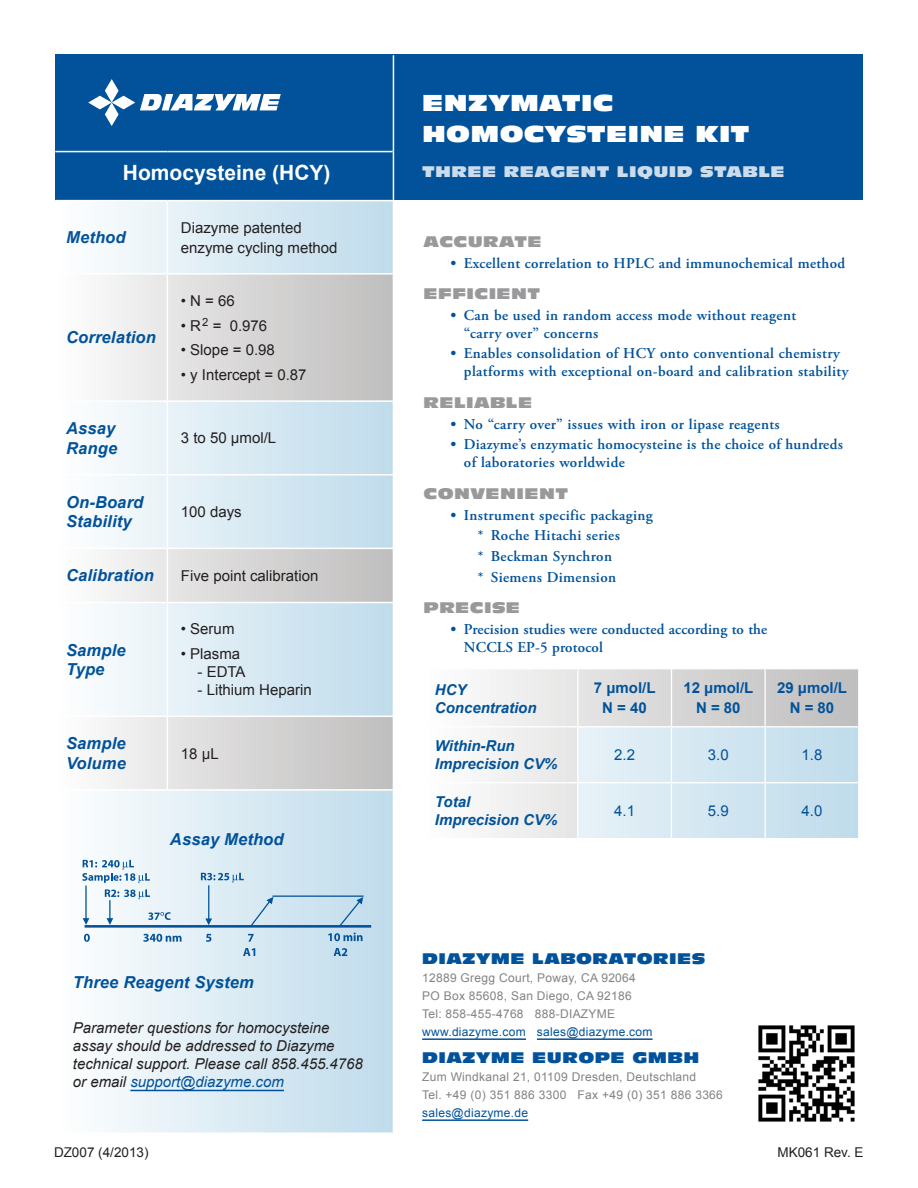
<style>
.page{position:relative;width:918px;height:1188px;background:#fff}
.page>*{position:absolute;margin:0;border:0;box-sizing:border-box;transform-origin:0 0}
.t1{font:22.5px/31.5px "Antique Olive Nord";letter-spacing:.01em;color:#fff}
.t2{font:700 21px "Arial";color:#fff}
.t3{font:italic 700 16.5px/19.5px "Arial";letter-spacing:.01em;color:#01529a}
.t4{font:600 15px/18px "Adobe Garamond Pro";letter-spacing:.025em;color:#01529a}
.t5{font:15px/20.1px "Arial";color:#231f20}
.t6{font:italic 15px/18px "Arial";color:#231f20}
.t7{font:italic 700 15px/18px "Arial";color:#01529a}
.t8{font:15px "Antique Olive Nord";letter-spacing:.025em;color:#99989b}
.t9{font:15px "Antique Olive Nord";letter-spacing:.025em;color:#01529a}
.t10{font:700 15px/19.5px "Arial";color:#01529a;text-align:center}
.t11{font:15px "Antique Olive Nord";letter-spacing:.025em;color:#ccdcec}
.t12{font:15px "Arial";color:#01529a}
.t13{font:13.5px "Arial";color:#231f20}
.t14{font:12px/18px "Arial";letter-spacing:.025em;color:#808285}
.t15{font:12px "Arial";letter-spacing:.025em;color:#01529a}
.s1{color:#01529a}
</style>
<div class="page">
<div style="left:55px;top:54px;width:808px;height:146px;background:#01529a"></div>
<svg style="left:480px;top:669px;width:378px;height:169px"></svg>
<svg style="left:578px;top:727px;width:280px;height:111px;background:#d3e6f1"></svg>
<hr style="left:577px;top:669px;width:1px;height:57px;background:#fff">
<hr style="left:671px;top:669px;width:1px;height:57px;background:#fff">
<hr style="left:764px;top:669px;width:2px;height:57px;background:#fff">
<hr style="left:423px;top:726px;width:155px;height:1px;background:#fff">
<hr style="left:578px;top:726px;width:93px;height:1px;background:#fff">
<hr style="left:577px;top:727px;width:1px;height:55px;background:#fff">
<hr style="left:671px;top:726px;width:94px;height:1px;background:#fff">
<hr style="left:671px;top:727px;width:1px;height:55px;background:#fff">
<hr style="left:765px;top:726px;width:94px;height:1px;background:#fff">
<hr style="left:764px;top:727px;width:2px;height:55px;background:#fff">
<hr style="left:423px;top:782px;width:155px;height:1px;background:#fff">
<hr style="left:578px;top:782px;width:93px;height:1px;background:#fff">
<hr style="left:577px;top:783px;width:1px;height:55px;background:#fff">
<hr style="left:671px;top:782px;width:94px;height:1px;background:#fff">
<hr style="left:671px;top:783px;width:1px;height:55px;background:#fff">
<hr style="left:765px;top:782px;width:94px;height:1px;background:#fff">
<hr style="left:764px;top:783px;width:2px;height:55px;background:#fff">
<hr style="left:422px;top:1038px;width:104px;height:2px;background:#01529a">
<hr style="left:537px;top:1038px;width:116px;height:2px;background:#01529a">
<hr style="left:422px;top:1119px;width:106px;height:2px;background:#01529a">
<img style="left:758px;top:1025px;width:97px;height:97px">
<svg style="left:55px;top:55px;width:338px;height:145px"></svg>
<svg style="left:105px;top:201px;width:288px;height:72px;background:#d9eaf3"></svg>
<svg style="left:100px;top:275px;width:293px;height:125px;background:#d9d8d8"></svg>
<svg style="left:82px;top:402px;width:311px;height:730px"></svg>
<hr style="left:393px;top:55px;width:1px;height:97px;background:#fff">
<hr style="left:393px;top:152px;width:1px;height:48px;background:#fff">
<hr style="left:167px;top:201px;width:1px;height:72px;background:#fff">
<hr style="left:167px;top:275px;width:1px;height:125px;background:#fff">
<hr style="left:167px;top:402px;width:1px;height:72px;background:#fff">
<hr style="left:55px;top:474px;width:112px;height:1px;background:#fff">
<hr style="left:167px;top:474px;width:227px;height:1px;background:#fff">
<hr style="left:167px;top:475px;width:1px;height:73px;background:#fff">
<hr style="left:55px;top:548px;width:112px;height:1px;background:#fff">
<hr style="left:167px;top:548px;width:227px;height:1px;background:#fff">
<hr style="left:167px;top:549px;width:1px;height:53px;background:#fff">
<hr style="left:55px;top:602px;width:112px;height:1px;background:#fff">
<hr style="left:167px;top:602px;width:227px;height:1px;background:#fff">
<hr style="left:167px;top:603px;width:1px;height:113px;background:#fff">
<hr style="left:55px;top:716px;width:112px;height:1px;background:#fff">
<hr style="left:167px;top:716px;width:227px;height:1px;background:#fff">
<hr style="left:167px;top:717px;width:1px;height:72px;background:#fff">
<hr style="left:55px;top:789px;width:112px;height:2px;background:#fff">
<hr style="left:167px;top:789px;width:227px;height:2px;background:#fff">
<hr style="left:55px;top:151px;width:112px;height:1px;background:#fff">
<hr style="left:167px;top:151px;width:226px;height:1px;background:#fff">
<hr style="left:130px;top:1090px;width:154px;height:1px;background:#01529a">
<hr style="left:86px;top:925px;width:284px;height:3px;background:#01529a">
<hr style="left:85px;top:886px;width:2px;height:33px;background:#01529a">
<svg style="left:83px;top:918px;width:6px;height:7px"></svg>
<hr style="left:208px;top:886px;width:1px;height:32px;background:#01529a">
<svg style="left:205px;top:918px;width:7px;height:7px"></svg>
<svg style="left:249px;top:897px;width:24px;height:31px"></svg>
<hr style="left:273px;top:896px;width:90px;height:1px;background:#01529a">
<svg style="left:248px;top:934px;width:6px;height:8px"></svg>
<svg style="left:206px;top:934px;width:5px;height:8px"></svg>
<svg style="left:143px;top:934px;width:39px;height:8px"></svg>
<svg style="left:328px;top:897px;width:35px;height:44px;background:#a5c7df"></svg>
<svg style="left:84px;top:934px;width:6px;height:8px"></svg>
<svg style="left:82px;top:860px;width:68px;height:23px"></svg>
<svg style="left:201px;top:873px;width:43px;height:10px"></svg>
<svg style="left:105px;top:889px;width:66px;height:36px"></svg>
<svg style="left:243px;top:948px;width:12px;height:8px"></svg>
<svg style="left:334px;top:948px;width:13px;height:8px"></svg>
<svg style="left:88px;top:79px;width:193px;height:47px"></svg>
<h2 class="t2" style="left:123px;top:159px;width:209px">Homocysteine (HCY)</h2>
<p class="t3" style="left:66px;top:228px;width:61px">Method</p>
<p class="t5" style="left:181px;top:217px;width:158px">Diazyme patented enzyme cycling method</p>
<p class="t3" style="left:66px;top:328px;width:91px">Correlation</p>
<p class="t5" style="left:181px;top:291px;width:56px">• N = 66</p>
<p class="t5" style="left:181px;top:315px;width:88px">• R<sup>2</sup> = 0.976</p>
<p class="t5" style="left:181px;top:340px;width:96px">• Slope = 0.98</p>
<p class="t5" style="left:181px;top:365px;width:127px">• y Intercept = 0.87</p>
<p class="t3" style="left:66px;top:419px;width:53px">Assay<br>Range</p>
<p class="t5" style="left:181px;top:428px;width:97px">3 to 50 μmol/L</p>
<p class="t3" style="left:66px;top:493px;width:79px">On-Board<br>Stability</p>
<p class="t5" style="left:181px;top:502px;width:62px">100 days</p>
<p class="t3" style="left:66px;top:566px;width:89px">Calibration</p>
<p class="t5" style="left:181px;top:566px;width:139px">Five point calibration</p>
<p class="t3" style="left:66px;top:641px;width:61px">Sample<br>Type</p>
<p class="t5" style="left:181px;top:619px;width:55px">• Serum</p>
<p class="t5" style="left:181px;top:644px;width:61px">• Plasma</p>
<p class="t5" style="left:198px;top:662px;width:50px">- EDTA</p>
<p class="t5" style="left:198px;top:680px;width:116px">- Lithium Heparin</p>
<p class="t3" style="left:66px;top:734px;width:61px">Sample<br>Volume</p>
<p class="t5" style="left:181px;top:743px;width:39px">18 μL</p>
<p class="t3" style="left:170px;top:830px;width:115px">Assay Method</p>
<p class="t3" style="left:73px;top:973px;width:183px">Three Reagent System</p>
<p class="t6" style="left:73px;top:1019px;width:292px">Parameter questions for homocysteine assay should be addressed to Diazyme technical support. Please call 858.455.4768 or email <span class="s1">support@diazyme.com</span></p>
<p class="t13" style="left:54px;top:1144px;width:96px">DZ007 (4/2013)</p>
<h1 class="t1" style="left:422px;top:86px;width:329px">ENZYMATIC<br>HOMOCYSTEINE KIT</h1>
<p class="t11" style="left:422px;top:162px;width:364px">THREE REAGENT LIQUID STABLE</p>
<p class="t8" style="left:423px;top:232px;width:120px">ACCURATE</p>
<p class="t4" style="left:450px;top:254px;width:396px">• Excellent correlation to HPLC and immunochemical method</p>
<p class="t8" style="left:423px;top:284px;width:118px">EFFICIENT</p>
<p class="t4" style="left:464px;top:306px;width:334px;text-indent:-14px">• Can be used in random access mode without reagent “carry over” concerns</p>
<p class="t4" style="left:464px;top:345px;width:386px;text-indent:-14px">• Enables consolidation of HCY onto conventional chemistry platforms with exceptional on-board and calibration stability</p>
<p class="t8" style="left:423px;top:393px;width:110px">RELIABLE</p>
<p class="t4" style="left:450px;top:415px;width:331px">• No “carry over” issues with iron or lipase reagents</p>
<p class="t4" style="left:464px;top:436px;width:380px;text-indent:-14px">• Diazyme’s enzymatic homocysteine is the choice of hundreds of laboratories worldwide</p>
<p class="t8" style="left:423px;top:484px;width:146px">CONVENIENT</p>
<p class="t4" style="left:477px;top:505px;width:177px;line-height:20.7px;text-indent:-27px">• Instrument specific packaging * Roche Hitachi series<br>* Beckman Synchron<br>* Siemens Dimension</p>
<p class="t8" style="left:423px;top:598px;width:98px">PRECISE</p>
<p class="t4" style="left:464px;top:620px;width:305px;text-indent:-14px">• Precision studies were conducted according to the<br>NCCLS EP-5 protocol</p>
<p class="t7" style="left:435px;top:681px;width:103px">HCY<br>Concentration</p>
<p class="t10" style="left:594px;top:679px;width:63px">7 μmol/L<br>N = 40</p>
<p class="t10" style="left:683px;top:679px;width:72px">12 μmol/L<br>N = 80</p>
<p class="t10" style="left:777px;top:679px;width:72px">29 μmol/L<br>N = 80</p>
<p class="t7" style="left:435px;top:737px;width:124px">Within-Run<br>Imprecision CV%</p>
<p class="t12" style="left:614px;top:745px;width:22px">2.2</p>
<p class="t12" style="left:708px;top:745px;width:22px">3.0</p>
<p class="t12" style="left:802px;top:745px;width:22px">1.8</p>
<p class="t7" style="left:435px;top:793px;width:124px">Total<br>Imprecision CV%</p>
<p class="t12" style="left:614px;top:801px;width:22px">4.1</p>
<p class="t12" style="left:708px;top:801px;width:22px">5.9</p>
<p class="t12" style="left:802px;top:801px;width:22px">4.0</p>
<p class="t9" style="left:422px;top:949px;width:285px">DIAZYME LABORATORIES</p>
<p class="t14" style="left:422px;top:969px;width:215px">12889 Gregg Court, Poway, CA 92064<br>PO Box 85608, San Diego, CA 92186<br>Tel: 858-455-4768 888-DIAZYME</p>
<p class="t15" style="left:422px;top:1024px;width:232px">www.diazyme.com sales@diazyme.com</p>
<p class="t9" style="left:422px;top:1048px;width:279px">DIAZYME EUROPE GMBH</p>
<p class="t14" style="left:422px;top:1068px;width:302px">Zum Windkanal 21, 01109 Dresden, Deutschland<br>Tel. +49 (0) 351 886 3300 Fax +49 (0) 351 886 3366</p>
<p class="t15" style="left:422px;top:1105px;width:108px">sales@diazyme.de</p>
<p class="t13" style="left:777px;top:1144px;width:88px">MK061 Rev. E</p>
</div>
